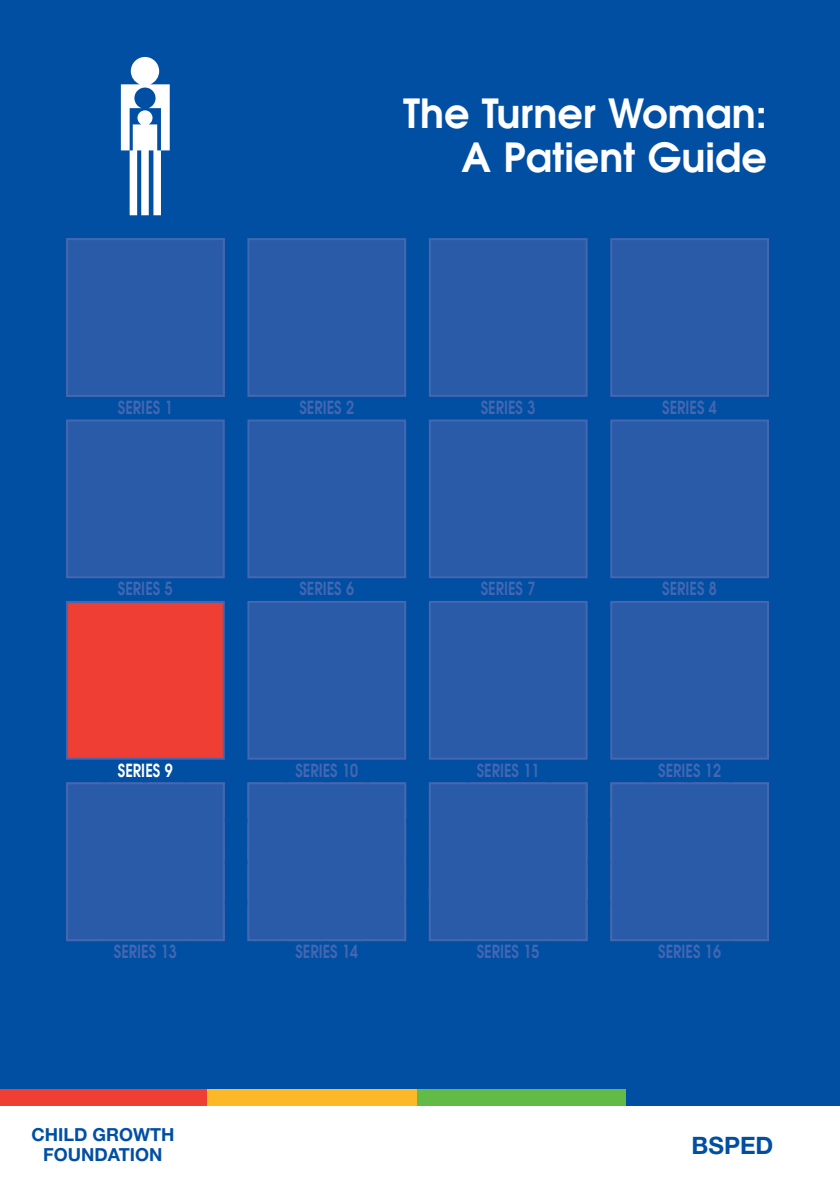
<style>
.page{position:relative;width:840px;height:1190px;background:#fff}
.page>*{position:absolute;margin:0;border:0;box-sizing:border-box;transform-origin:0 0}
.t1{font:600 40px/44px "Avant Garde";color:#fff;text-align:right}
.t2{font:700 24px "Helvetica Neue";color:#004fa3}
.t3{font:600 18px "Avant Garde";color:#4566b0;scale:.8 1}
.t4{font:700 18px/20px "Helvetica Neue";color:#004fa3;text-align:center}
.t5{font:600 18px "Avant Garde";color:#fff;scale:.8 1}
</style>
<div class="page">
<div style="left:0;top:0;width:840px;height:1106px;background:#004fa3"></div>
<div style="left:0;top:1089px;width:208px;height:16px;background:#ef3e33"></div>
<div style="left:208px;top:1089px;width:209px;height:16px;background:#fdb827"></div>
<div style="left:417px;top:1089px;width:210px;height:16px;background:#62bb46"></div>
<div style="left:67px;top:783px;width:157px;height:157px;background:#2a5ba9"></div>
<div style="left:66px;top:782px;width:159px;height:159px;border:2px solid #4566b0"></div>
<div style="left:248px;top:783px;width:157px;height:157px;background:#2a5ba9"></div>
<div style="left:247px;top:782px;width:159px;height:159px;border:2px solid #4566b0"></div>
<div style="left:430px;top:783px;width:157px;height:157px;background:#2a5ba9"></div>
<div style="left:429px;top:782px;width:159px;height:159px;border:2px solid #4566b0"></div>
<div style="left:611px;top:783px;width:157px;height:157px;background:#2a5ba9"></div>
<div style="left:610px;top:782px;width:159px;height:159px;border:2px solid #4566b0"></div>
<div style="left:67px;top:421px;width:157px;height:156px;background:#2a5ba9"></div>
<div style="left:66px;top:420px;width:159px;height:158px;border:2px solid #4566b0"></div>
<div style="left:248px;top:421px;width:157px;height:156px;background:#2a5ba9"></div>
<div style="left:247px;top:420px;width:159px;height:158px;border:2px solid #4566b0"></div>
<div style="left:430px;top:421px;width:157px;height:156px;background:#2a5ba9"></div>
<div style="left:429px;top:420px;width:159px;height:158px;border:2px solid #4566b0"></div>
<div style="left:611px;top:421px;width:157px;height:156px;background:#2a5ba9"></div>
<div style="left:610px;top:420px;width:159px;height:158px;border:2px solid #4566b0"></div>
<div style="left:67px;top:602px;width:157px;height:157px;background:#ef3e33"></div>
<div style="left:66px;top:601px;width:159px;height:159px;border:2px solid #4566b0"></div>
<div style="left:248px;top:602px;width:157px;height:157px;background:#2a5ba9"></div>
<div style="left:247px;top:601px;width:159px;height:159px;border:2px solid #4566b0"></div>
<div style="left:430px;top:602px;width:157px;height:157px;background:#2a5ba9"></div>
<div style="left:429px;top:601px;width:159px;height:159px;border:2px solid #4566b0"></div>
<div style="left:611px;top:602px;width:157px;height:157px;background:#2a5ba9"></div>
<div style="left:610px;top:601px;width:159px;height:159px;border:2px solid #4566b0"></div>
<div style="left:67px;top:239px;width:157px;height:157px;background:#2a5ba9"></div>
<div style="left:66px;top:238px;width:159px;height:159px;border:2px solid #4566b0"></div>
<svg style="left:121px;top:57px;width:49px;height:158px"></svg>
<div style="left:248px;top:239px;width:157px;height:157px;background:#2a5ba9"></div>
<div style="left:247px;top:238px;width:159px;height:159px;border:2px solid #4566b0"></div>
<div style="left:430px;top:239px;width:157px;height:157px;background:#2a5ba9"></div>
<div style="left:429px;top:238px;width:159px;height:159px;border:2px solid #4566b0"></div>
<div style="left:611px;top:239px;width:157px;height:157px;background:#2a5ba9"></div>
<div style="left:610px;top:238px;width:159px;height:159px;border:2px solid #4566b0"></div>
<h1 class="t1" style="left:403px;top:94px;width:365px">The Turner Woman:<br>A Patient Guide</h1>
<p class="t3" style="left:118px;top:401px;width:70px">SERIES 1</p>
<p class="t3" style="left:299px;top:401px;width:70px">SERIES 2</p>
<p class="t3" style="left:481px;top:401px;width:70px">SERIES 3</p>
<p class="t3" style="left:662px;top:401px;width:70px">SERIES 4</p>
<p class="t3" style="left:118px;top:582px;width:70px">SERIES 5</p>
<p class="t3" style="left:299px;top:582px;width:70px">SERIES 6</p>
<p class="t3" style="left:481px;top:582px;width:70px">SERIES 7</p>
<p class="t3" style="left:662px;top:582px;width:70px">SERIES 8</p>
<p class="t5" style="left:118px;top:763px;width:70px">SERIES 9</p>
<p class="t3" style="left:295px;top:763px;width:80px">SERIES 10</p>
<p class="t3" style="left:477px;top:763px;width:80px">SERIES 11</p>
<p class="t3" style="left:658px;top:763px;width:80px">SERIES 12</p>
<p class="t3" style="left:114px;top:945px;width:80px">SERIES 13</p>
<p class="t3" style="left:295px;top:945px;width:80px">SERIES 14</p>
<p class="t3" style="left:477px;top:945px;width:80px">SERIES 15</p>
<p class="t3" style="left:658px;top:945px;width:80px">SERIES 16</p>
<p class="t4" style="left:31px;top:1126px;width:144px">CHILD GROWTH<br>FOUNDATION</p>
<h2 class="t2" style="left:692px;top:1137px;width:83px">BSPED</h2>
</div>
